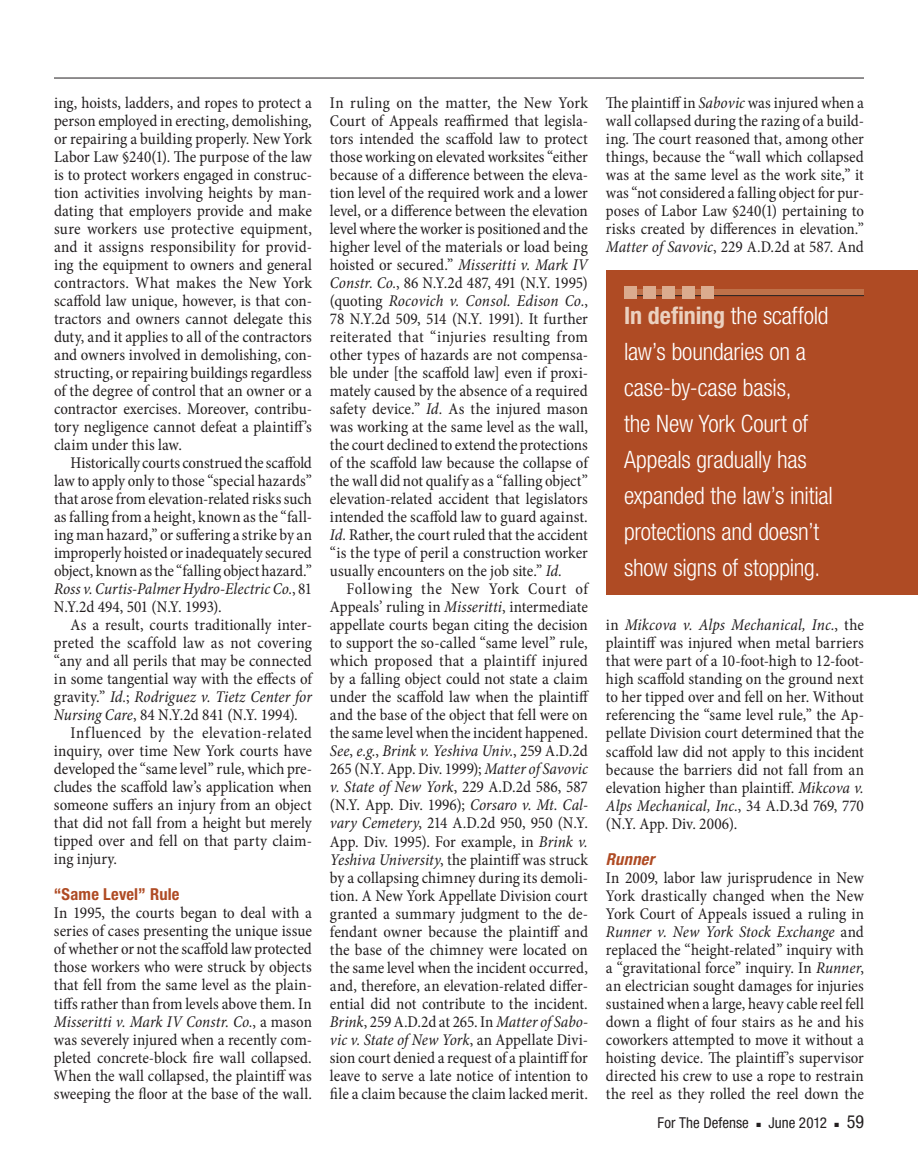
<style>
.page{position:relative;width:918px;height:1175px;background:#fff}
.page>*{position:absolute;margin:0;border:0;box-sizing:border-box;transform-origin:0 0}
.t1{font:300 condensed 24px/36px "Helvetica Neue";letter-spacing:-.01em;color:#fff}
.t2{font:condensed 18px "Helvetica Neue";color:#231f20}
.t3{font:condensed 16.5px/18px "Minion Pro";color:#231f20;text-align:justify}
.t4{font:italic condensed 16.5px "Minion Pro";color:#231f20}
.t5{font:condensed 16.5px "Minion Pro";letter-spacing:.03em;color:#231f20}
.t6{font:700 condensed 16.5px "Helvetica Neue";letter-spacing:.01em;color:#af4b24}
.t7{font:italic 700 condensed 16.5px "Helvetica Neue";letter-spacing:.015em;color:#af4b24}
.t8{font:condensed 15px "Helvetica Neue";color:#231f20}
.s1{font-style:italic}
.s2{font-style:normal}
.s3{font-weight:700;color:#ebd1c0}
</style>
<div class="page">
<hr style="left:54px;top:78px;width:810px;height:1px;background:#231f20">
<div style="left:606px;top:270px;width:312px;height:324px;background:#af4b24"></div>
<div style="left:624px;top:290px;width:240px;height:6px;background:#bf7149"></div>
<hr style="left:624px;top:295px;width:240px;height:1px;background:#231f20">
<div style="left:624px;top:286px;width:12px;height:13px;background:#dbab8e"></div>
<div style="left:643px;top:286px;width:13px;height:13px;background:#dbab8e"></div>
<div style="left:663px;top:286px;width:12px;height:13px;background:#dbab8e"></div>
<div style="left:682px;top:286px;width:13px;height:13px;background:#dbab8e"></div>
<div style="left:702px;top:286px;width:12px;height:13px;background:#dbab8e"></div>
<p class="t3" style="left:54px;top:94px;width:260px">ing, hoists, ladders, and ropes to protect a person employed in erecting, demolishing, or repairing a building properly. New York Labor Law §240(1). The purpose of the law is to protect workers engaged in construc&shy;tion activities involving heights by man&shy;dating that employers provide and make sure workers use protective equipment, and it assigns responsibility for provid&shy;ing the equipment to owners and general contractors. What makes the New York scaffold law unique, however, is that con&shy;tractors and owners cannot delegate this duty, and it applies to all of the contractors and owners involved in demolishing, con&shy;structing, or repairing buildings regardless of the degree of control that an owner or a contractor exercises. Moreover, contribu&shy;tory negligence cannot defeat a plaintiff’s claim under this law.</p>
<p class="t3" style="left:54px;top:454px;width:260px;text-indent:17px">Historically courts construed the scaffold law to apply only to those “special hazards” that arose from elevation-related risks such as falling from a height, known as the “fall&shy;ing man hazard,” or suffering a strike by an improperly hoisted or inadequately secured object, known as the “falling object hazard.” <span class="s1">Ross v. Curtis-Palmer Hydro-Electric Co.</span>, 81<br>N.Y.2d 494, 501 (N.Y. 1993).</p>
<p class="t3" style="left:70px;top:616px;width:243px">As a result, courts traditionally inter-</p>
<p class="t3" style="left:54px;top:634px;width:259px">preted the scaffold law as not covering</p>
<p class="t3" style="left:54px;top:652px;width:259px">“any and all perils that may be connected</p>
<p class="t3" style="left:54px;top:670px;width:259px">in some tangential way with the effects of</p>
<p class="t4" style="left:54px;top:686px;width:260px"><span class="s2">gravity.”</span> Id.<span class="s2">;</span> Rodriguez v. Tietz Center for</p>
<p class="t3" style="left:54px;top:706px;width:245px"><span class="s1">Nursing Care</span>, 84 N.Y.2d 841 (N.Y. 1994).</p>
<p class="t5" style="left:70px;top:722px;width:243px">Influenced by the elevation-related</p>
<p class="t3" style="left:54px;top:742px;width:259px">inquiry, over time New York courts have</p>
<p class="t3" style="left:54px;top:760px;width:259px">developed the “same level” rule, which pre-</p>
<p class="t3" style="left:54px;top:778px;width:259px">cludes the scaffold law’s application when</p>
<p class="t3" style="left:54px;top:796px;width:259px">someone suffers an injury from an object</p>
<p class="t3" style="left:54px;top:814px;width:259px">that did not fall from a height but merely</p>
<p class="t3" style="left:54px;top:832px;width:259px">tipped over and fell on that party claim-</p>
<p class="t3" style="left:54px;top:850px;width:65px">ing injury.</p>
<p class="t6" style="left:54px;top:884px;width:127px">“Same Level” Rule</p>
<p class="t3" style="left:54px;top:904px;width:260px">In 1995, the courts began to deal with a series of cases presenting the unique issue of whether or not the scaffold law protected those workers who were struck by objects that fell from the same level as the plain&shy;tiffs rather than from levels above them. In <span class="s1">Misseritti v. Mark IV Constr. Co.</span>, a mason was severely injured when a recently com&shy;pleted concrete-block fire wall collapsed.<br>When the wall collapsed, the plaintiff was sweeping the floor at the base of the wall.</p>
<p class="t3" style="left:330px;top:94px;width:260px">In ruling on the matter, the New York Court of Appeals reaffirmed that legisla&shy;tors intended the scaffold law to protect those working on elevated worksites “either because of a difference between the eleva&shy;tion level of the required work and a lower level, or a difference between the elevation level where the worker is positioned and the higher level of the materials or load being hoisted or secured.” <span class="s1">Misseritti v. Mark IV Constr. Co.</span>, 86 N.Y.2d 487, 491 (N.Y. 1995) (quoting <span class="s1">Rocovich v. Consol. Edison Co.</span>, 78 N.Y.2d 509, 514 (N.Y. 1991). It further reiterated that “injuries resulting from other types of hazards are not compensa&shy;ble under [the scaffold law] even if proxi&shy;mately caused by the absence of a required safety device.” <span class="s1">Id.</span> As the injured mason was working at the same level as the wall, the court declined to extend the protections of the scaffold law because the collapse of the wall did not qualify as a “falling object” elevation-related accident that legislators intended the scaffold law to guard against.<br><span class="s1">Id.</span> Rather, the court ruled that the accident “is the type of peril a construction worker usually encounters on the job site.” <span class="s1">Id.</span></p>
<p class="t3" style="left:330px;top:580px;width:261px;text-indent:16px">Following the New York Court of Appeals’ ruling in <span class="s1">Misseritti</span>, intermediate appellate courts began citing the decision to support the so-called “same level” rule, which proposed that a plaintiff injured by a falling object could not state a claim under the scaffold law when the plaintiff and the base of the object that fell were on the same level when the incident happened.<br><span class="s1">See</span>, <span class="s1">e.g.</span>, <span class="s1">Brink v. Yeshiva Univ.</span>, 259 A.D.2d 265 (N.Y. App. Div. 1999); <span class="s1">Matter of Savovic v. State of New York</span>, 229 A.D.2d 586, 587 (N.Y. App. Div. 1996); <span class="s1">Corsaro v. Mt. Cal&shy;vary Cemetery</span>, 214 A.D.2d 950, 950 (N.Y.<br>App. Div. 1995). For example, in <span class="s1">Brink v.<br>Yeshiva University</span>, the plaintiff was struck by a collapsing chimney during its demoli&shy;tion. A New York Appellate Division court granted a summary judgment to the de&shy;fendant owner because the plaintiff and the base of the chimney were located on the same level when the incident occurred, and, therefore, an elevation-related differ&shy;ential did not contribute to the incident.<br><span class="s1">Brink</span>, 259 A.D.2d at 265. In <span class="s1">Matter of Sabo&shy;vic v. State of New York</span>, an Appellate Divi&shy;sion court denied a request of a plaintiff for leave to serve a late notice of intention to file a claim because the claim lacked merit.</p>
<p class="t3" style="left:606px;top:94px;width:259px">The plaintiff in <span class="s1">Sabovic</span> was injured when a wall collapsed during the razing of a build&shy;ing. The court reasoned that, among other things, because the “wall which collapsed was at the same level as the work site,” it was “not considered a falling object for pur&shy;poses of Labor Law §240(1) pertaining to risks created by differences in elevation.” <span class="s1">Matter of Savovic</span>, 229 A.D.2d at 587. And</p>
<h1 class="t1" style="left:624px;top:297px;width:210px"><span class="s3">In defining</span> the scaffold law’s boundaries on a case-by-case basis,<br>the New York Court of<br>Appeals gradually has expanded the law’s initial protections and doesn’t show signs of stopping.</h1>
<p class="t3" style="left:606px;top:616px;width:260px">in <span class="s1">Mikcova v. Alps Mechanical, Inc.</span>, the plaintiff was injured when metal barriers that were part of a 10-foot-high to 12-foot&shy;high scaffold standing on the ground next to her tipped over and fell on her. Without referencing the “same level rule,” the Ap&shy;pellate Division court determined that the scaffold law did not apply to this incident because the barriers did not fall from an elevation higher than plaintiff. <span class="s1">Mikcova v.<br>Alps Mechanical, Inc.</span>, 34 A.D.3d 769, 770 (N.Y. App. Div. 2006).</p>
<p class="t7" style="left:606px;top:848px;width:50px">Runner</p>
<p class="t3" style="left:606px;top:868px;width:260px">In 2009, labor law jurisprudence in New York drastically changed when the New York Court of Appeals issued a ruling in <span class="s1">Runner v. New York Stock Exchange</span> and replaced the “height-related” inquiry with a “gravitational force” inquiry. In <span class="s1">Runner</span>, an electrician sought damages for injuries sustained when a large, heavy cable reel fell down a flight of four stairs as he and his coworkers attempted to move it without a hoisting device. The plaintiff’s supervisor directed his crew to use a rope to restrain the reel as they rolled the reel down the</p>
<p class="t8" style="left:657px;top:1114px;width:93px">For The Defense</p>
<p class="t8" style="left:756px;top:1114px;width:72px">■ June 2012</p>
<p class="t2" style="left:835px;top:1111px;width:31px">■ 59</p>
</div>
